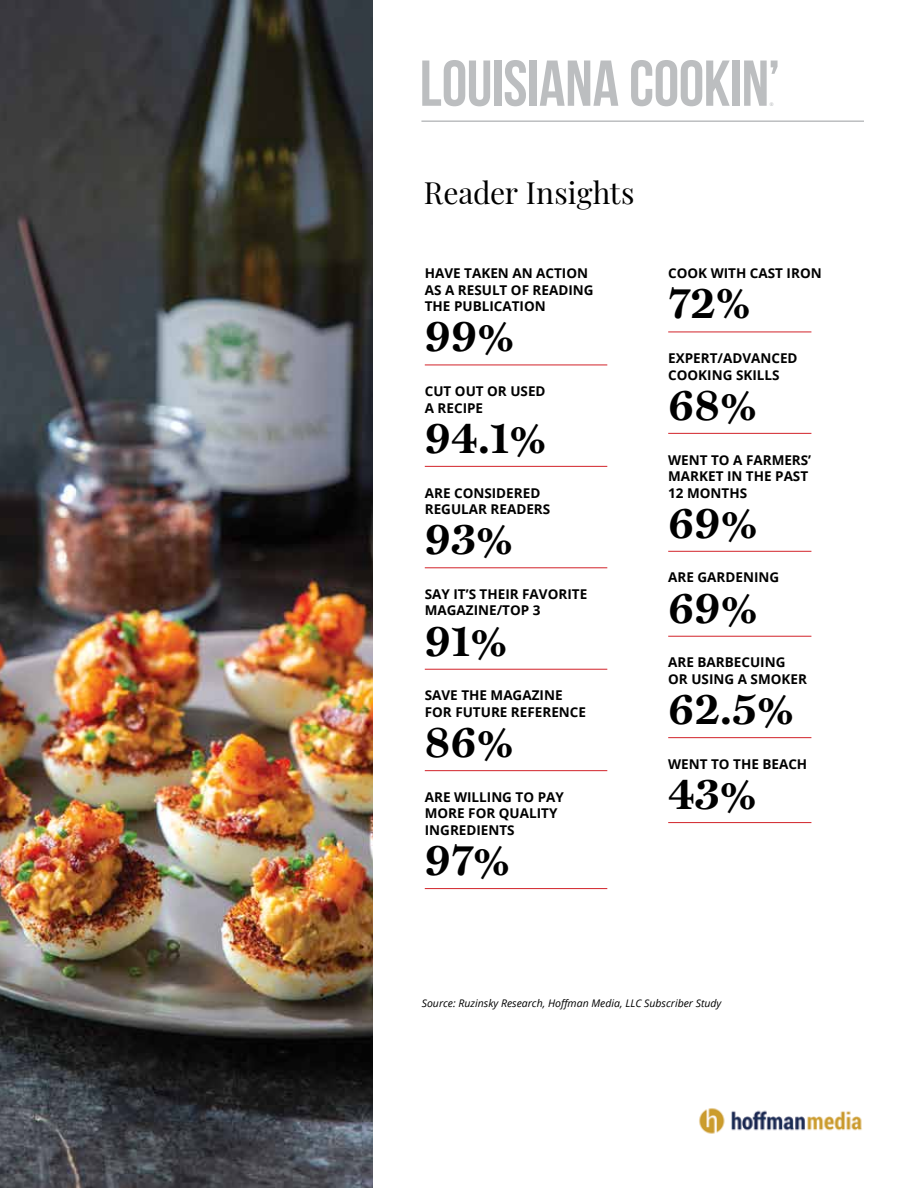
<style>
.page{position:relative;width:918px;height:1188px;background:#fff}
.page>*{position:absolute;margin:0;border:0;box-sizing:border-box;transform-origin:0 0}
.t1{font:700 64.65px "Bebas Neue";letter-spacing:-.01em;color:#bcbec0}
.t2{font:700 42px "Miller Text";color:#000}
.t3{font:30px "Playfair Display";letter-spacing:.005em;color:#000}
.t4{font:700 13.5px/16.5px "Open Sans";color:#000}
.t5{font:italic 10.5px "Open Sans";color:#000}
.t6{font:700 5.1px "Bebas Neue";color:#bcbec0}
</style>
<div class="page">
<img style="left:699px;top:1108px;width:163px;height:26px">
<hr style="left:421px;top:120px;width:443px;height:2px;background:#bcbec0">
<img style="left:0;top:0;width:373px;height:1188px">
<hr style="left:425px;top:365px;width:182px;height:1px;background:#d2232a">
<hr style="left:425px;top:466px;width:182px;height:1px;background:#d2232a">
<hr style="left:425px;top:568px;width:182px;height:1px;background:#d2232a">
<hr style="left:425px;top:669px;width:182px;height:1px;background:#d2232a">
<hr style="left:425px;top:770px;width:182px;height:1px;background:#d2232a">
<hr style="left:425px;top:888px;width:182px;height:1px;background:#d2232a">
<hr style="left:668px;top:332px;width:143px;height:1px;background:#d2232a">
<hr style="left:668px;top:433px;width:143px;height:1px;background:#d2232a">
<hr style="left:668px;top:551px;width:143px;height:1px;background:#d2232a">
<hr style="left:668px;top:636px;width:143px;height:1px;background:#d2232a">
<hr style="left:668px;top:737px;width:143px;height:1px;background:#d2232a">
<hr style="left:668px;top:822px;width:143px;height:1px;background:#d2232a">
<h1 class="t1" style="left:420px;top:48px;width:362px">LOUISIANA COOKIN’</h1>
<p class="t6" style="left:770px;top:102px;width:5px">®</p>
<h3 class="t3" style="left:424px;top:169px;width:212px">Reader Insights</h3>
<p class="t4" style="left:425px;top:265px;width:170px">HAVE TAKEN AN ACTION<br>AS A RESULT OF READING<br>THE PUBLICATION</p>
<h2 class="t2" style="left:425px;top:304px;width:91px">99%</h2>
<p class="t4" style="left:425px;top:383px;width:122px">CUT OUT OR USED<br>A RECIPE</p>
<h2 class="t2" style="left:425px;top:405px;width:123px">94.1%</h2>
<p class="t4" style="left:425px;top:484px;width:127px">ARE CONSIDERED<br>REGULAR READERS</p>
<h2 class="t2" style="left:425px;top:506px;width:90px">93%</h2>
<p class="t4" style="left:425px;top:585px;width:164px">SAY IT’S THEIR FAVORITE<br>MAGAZINE/TOP 3</p>
<h2 class="t2" style="left:425px;top:608px;width:84px">91%</h2>
<p class="t4" style="left:425px;top:687px;width:163px">SAVE THE MAGAZINE<br>FOR FUTURE REFERENCE</p>
<h2 class="t2" style="left:425px;top:709px;width:91px">86%</h2>
<p class="t4" style="left:425px;top:788px;width:141px">ARE WILLING TO PAY<br>MORE FOR QUALITY<br>INGREDIENTS</p>
<h2 class="t2" style="left:425px;top:827px;width:87px">97%</h2>
<p class="t4" style="left:668px;top:265px;width:155px">COOK WITH CAST IRON</p>
<h2 class="t2" style="left:668px;top:271px;width:84px">72%</h2>
<p class="t4" style="left:668px;top:350px;width:131px">EXPERT/ADVANCED<br>COOKING SKILLS</p>
<h2 class="t2" style="left:668px;top:372px;width:91px">68%</h2>
<p class="t4" style="left:668px;top:451px;width:145px">WENT TO A FARMERS’<br>MARKET IN THE PAST<br>12 MONTHS</p>
<h2 class="t2" style="left:668px;top:490px;width:91px">69%</h2>
<p class="t4" style="left:668px;top:569px;width:113px">ARE GARDENING</p>
<h2 class="t2" style="left:668px;top:575px;width:91px">69%</h2>
<p class="t4" style="left:668px;top:654px;width:140px">ARE BARBECUING<br>OR USING A SMOKER</p>
<h2 class="t2" style="left:668px;top:676px;width:127px">62.5%</h2>
<p class="t4" style="left:668px;top:755px;width:141px">WENT TO THE BEACH</p>
<h2 class="t2" style="left:668px;top:761px;width:90px">43%</h2>
<p class="t5" style="left:422px;top:996px;width:301px">Source: Ruzinsky Research, Hoffman Media, LLC Subscriber Study</p>
</div>
